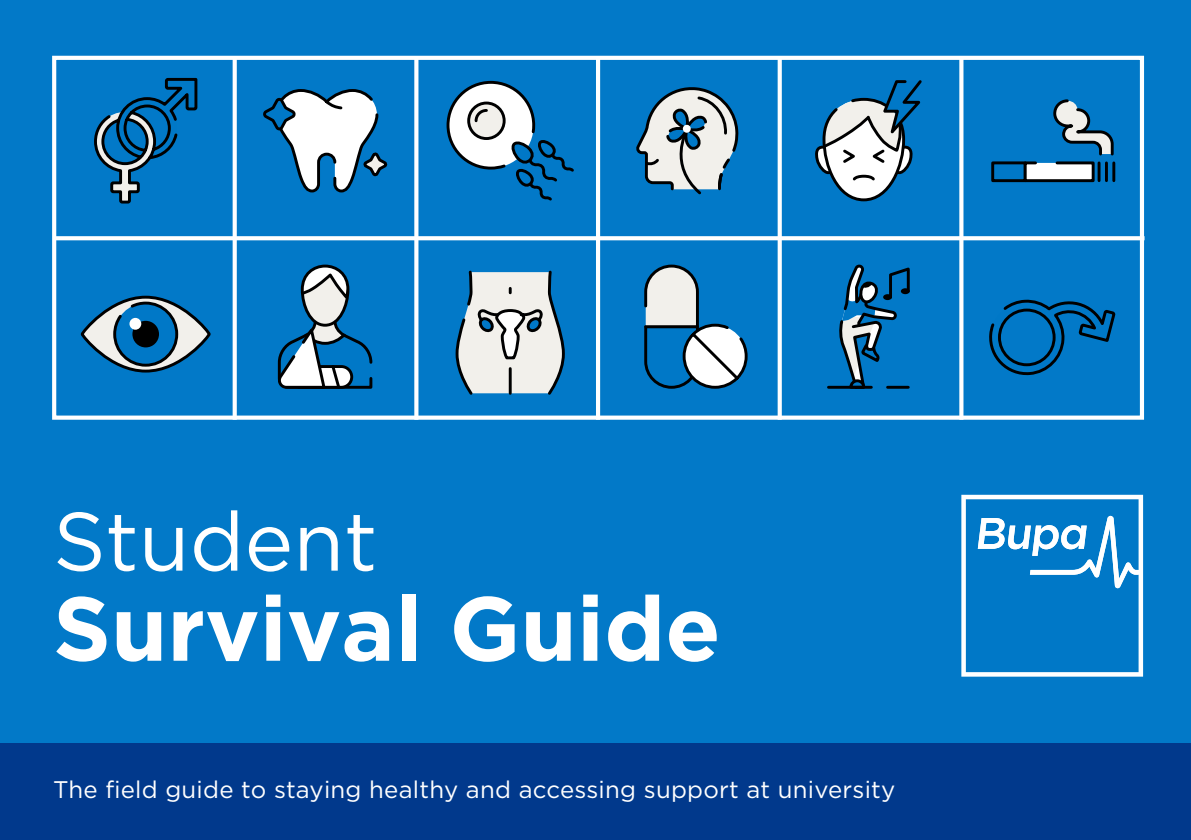
<style>
.page{position:relative;width:1191px;height:840px;background:#fff}
.page>*{position:absolute;margin:0;border:0;box-sizing:border-box;transform-origin:0 0}
.t1{font:700 90.6px "Gotham";color:#fff}
.t2{font:82.6px "Gotham";color:#fff}
.t3{font:24px "Gotham";letter-spacing:.01em;color:#fff}
</style>
<div class="page">
<div style="left:0;top:0;width:1191px;height:839px;background:#0279c8"></div>
<svg style="left:82px;top:297px;width:127px;height:74px;fill:#f2f0eb"></svg>
<div style="left:81px;top:295px;width:130px;height:77px;border:3px solid #000;border-radius:50%"></div>
<svg style="left:112px;top:300px;width:68px;height:68px"></svg>
<div style="left:134px;top:322px;width:23px;height:24px;background:#000;border-radius:50%"></div>
<div style="left:132px;top:320px;width:27px;height:27px;border:3px solid #000;border-radius:50%"></div>
<div style="left:129px;top:318px;width:12px;height:11px;background:#fff;border-radius:50%"></div>
<svg style="left:263px;top:89px;width:125px;height:104px"></svg>
<svg style="left:455px;top:270px;width:110px;height:125px"></svg>
<svg style="left:636px;top:87px;width:103px;height:108px"></svg>
<svg style="left:815px;top:80px;width:107px;height:122px"></svg>
<svg style="left:94px;top:77px;width:104px;height:127px"></svg>
<div style="left:991px;top:161px;width:35px;height:21px;border:3px solid #000"></div>
<svg style="left:1022px;top:99px;width:94px;height:84px"></svg>
<svg style="left:445px;top:80px;width:131px;height:161px"></svg>
<svg style="left:644px;top:264px;width:104px;height:125px"></svg>
<svg style="left:825px;top:240px;width:86px;height:149px"></svg>
<svg style="left:989px;top:299px;width:127px;height:76px"></svg>
<svg style="left:277px;top:264px;width:96px;height:125px"></svg>
<svg style="left:57px;top:236px;width:1082px;height:4px;background:#f4f9fc"></svg>
<svg style="left:959px;top:61px;width:4px;height:353px"></svg>
<div style="left:777px;top:57px;width:5px;height:362px;background:#fff"></div>
<hr style="left:596px;top:57px;width:4px;height:362px;background:#fff">
<svg style="left:414px;top:61px;width:4px;height:353px"></svg>
<svg style="left:233px;top:61px;width:4px;height:353px"></svg>
<div style="left:52px;top:56px;width:1092px;height:363px;border:4px solid #fff"></div>
<svg style="left:961px;top:494px;width:183px;height:183px"></svg>
<div style="left:0;top:742px;width:1191px;height:97px;background:#01398c"></div>
<h1 class="t2" style="left:53px;top:488px;width:326px">Student</h1>
<p class="t1" style="left:53px;top:576px;width:669px">Survival Guide</p>
<p class="t3" style="left:53px;top:774px;width:844px">The feld guide to staying healthy and accessing support at university</p>
</div>
